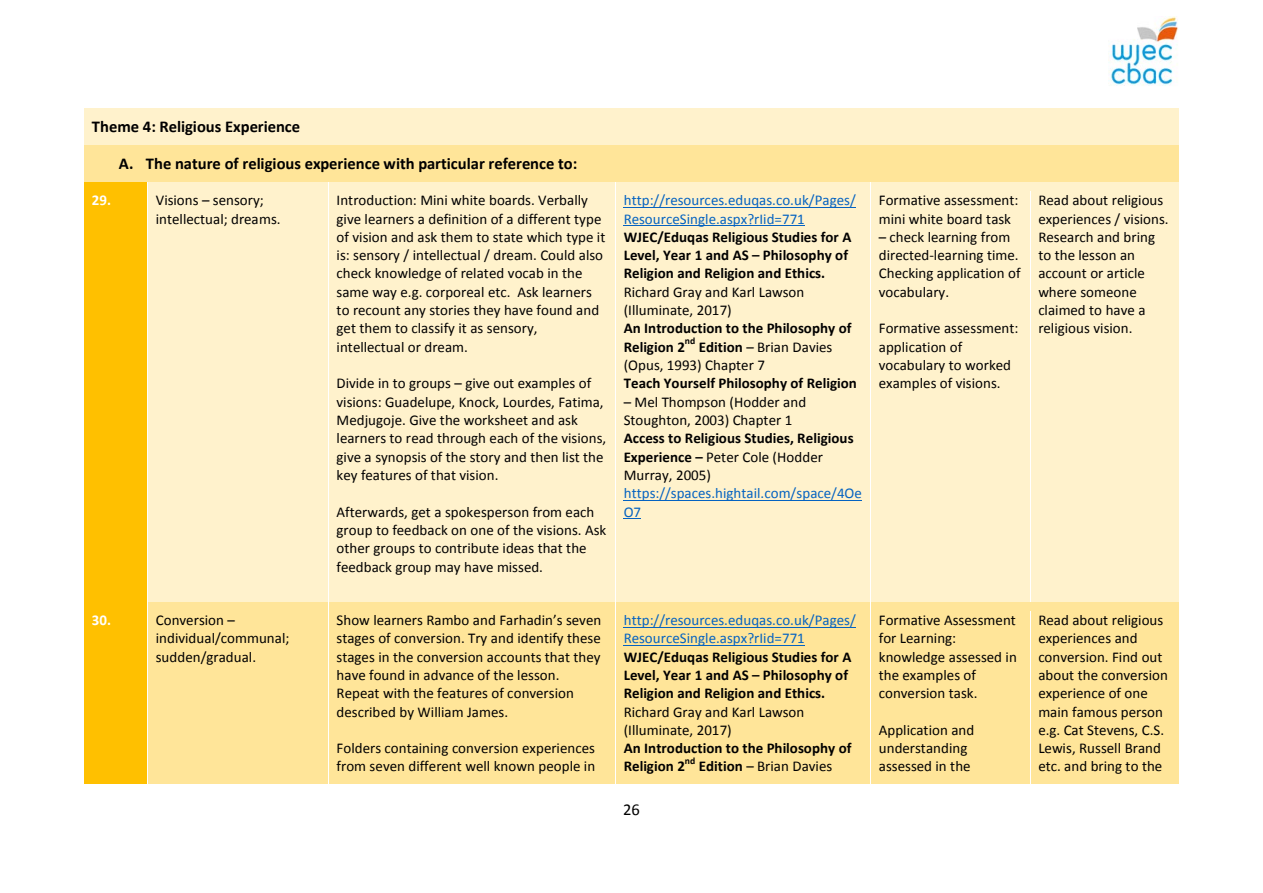
<style>
.page{position:relative;width:1263px;height:893px;background:#fff}
.page>*{position:absolute;margin:0;border:0;box-sizing:border-box;transform-origin:0 0}
.t1{font:700 16.5px "Calibri";letter-spacing:-.005em;color:#000}
.t2{font:16.5px "Calibri";color:#000}
.t3{font:15px/18.3px "Calibri";color:#000}
.t4{font:700 15px/18.3px "Calibri";letter-spacing:.005em;color:#000}
.t5{font:15px/18.3px "Calibri";color:#0563c1}
.t6{font:700 15px "Calibri";color:#fff}
.t7{font:700 9.75px "Calibri";color:#000}
.s1{font-weight:400}
.s2{font-weight:700}
</style>
<div class="page">
<img style="left:1108px;top:17px;width:70px;height:69px">
<div style="left:92px;top:117px;width:1079px;height:20px;background:#fff2cc"></div>
<div style="left:84px;top:109px;width:1095px;height:8px;background:#fff2cc"></div>
<div style="left:84px;top:137px;width:1095px;height:8px;background:#fff2cc"></div>
<div style="left:92px;top:154px;width:1079px;height:20px;background:#ffe599"></div>
<div style="left:84px;top:146px;width:1095px;height:8px;background:#ffe599"></div>
<div style="left:84px;top:174px;width:1095px;height:8px;background:#ffe599"></div>
<div style="left:84px;top:183px;width:63px;height:419px;background:#ffc000"></div>
<div style="left:148px;top:183px;width:180px;height:419px;background:#fff2cc"></div>
<div style="left:329px;top:183px;width:286px;height:419px;background:#fff2cc"></div>
<div style="left:616px;top:183px;width:254px;height:419px;background:#fff2cc"></div>
<hr style="left:624px;top:207px;width:232px;height:1px;background:#0563c1">
<hr style="left:624px;top:225px;width:181px;height:1px;background:#0563c1">
<hr style="left:624px;top:500px;width:238px;height:1px;background:#0563c1">
<svg style="left:624px;top:518px;width:17px;height:1px"></svg>
<div style="left:871px;top:183px;width:159px;height:419px;background:#fff2cc"></div>
<div style="left:1030px;top:183px;width:148px;height:419px;background:#fff2cc"></div>
<svg style="left:84px;top:108px;width:1px;height:66px"></svg>
<div style="left:1030px;top:183px;width:149px;height:8px;background:#fff2cc"></div>
<hr style="left:84px;top:191px;width:1px;height:411px;background:#fff">
<div style="left:1030px;top:594px;width:149px;height:8px;background:#fff2cc"></div>
<hr style="left:1030px;top:191px;width:1px;height:411px;background:#fff">
<div style="left:84px;top:603px;width:63px;height:181px;background:#ffc000"></div>
<div style="left:148px;top:603px;width:180px;height:181px;background:#ffe599"></div>
<div style="left:329px;top:603px;width:286px;height:181px;background:#ffe599"></div>
<div style="left:616px;top:603px;width:254px;height:181px;background:#ffe599"></div>
<hr style="left:624px;top:627px;width:232px;height:1px;background:#0563c1">
<hr style="left:624px;top:645px;width:181px;height:1px;background:#0563c1">
<div style="left:871px;top:603px;width:159px;height:181px;background:#ffe599"></div>
<div style="left:1030px;top:603px;width:148px;height:181px;background:#ffe599"></div>
<div style="left:1030px;top:603px;width:149px;height:8px;background:#ffe599"></div>
<hr style="left:84px;top:611px;width:1px;height:173px;background:#fff">
<div style="left:1030px;top:776px;width:149px;height:8px;background:#ffe599"></div>
<hr style="left:1030px;top:611px;width:1px;height:173px;background:#fff">
<p class="t1" style="left:92px;top:116px;width:210px">Theme 4: Religious Experience</p>
<p class="t1" style="left:119px;top:153px;width:460px">A. The nature of religious experience with particular reference to:</p>
<p class="t6" style="left:92px;top:191px;width:21px">29.</p>
<p class="t3" style="left:156px;top:191px;width:126px">Visions – sensory; intellectual; dreams.</p>
<p class="t3" style="left:337px;top:191px;width:270px">Introduction: Mini white boards. Verbally give learners a definition of a different type of vision and ask them to state which type it is: sensory / intellectual / dream. Could also check knowledge of related vocab in the same way e.g. corporeal etc. Ask learners to recount any stories they have found and get them to classify it as sensory, intellectual or dream.</p>
<p class="t3" style="left:337px;top:374px;width:271px">Divide in to groups – give out examples of visions: Guadelupe, Knock, Lourdes, Fatima, Medjugoje. Give the worksheet and ask learners to read through each of the visions, give a synopsis of the story and then list the key features of that vision.</p>
<p class="t3" style="left:337px;top:503px;width:271px">Afterwards, get a spokesperson from each group to feedback on one of the visions. Ask other groups to contribute ideas that the feedback group may have missed.</p>
<p class="t6" style="left:92px;top:610px;width:21px">30.</p>
<p class="t3" style="left:156px;top:611px;width:135px">Conversion – individual/communal; sudden/gradual.</p>
<p class="t3" style="left:337px;top:611px;width:266px;text-align:justify">Show learners Rambo and Farhadin’s seven stages of conversion. Try and identify these stages in the conversion accounts that they have found in advance of the lesson.</p>
<p class="t3" style="left:337px;top:684px;width:239px">Repeat with the features of conversion described by William James.</p>
<p class="t3" style="left:337px;top:739px;width:260px">Folders containing conversion experiences from seven different well known people in</p>
<p class="t5" style="left:624px;top:191px;width:234px">http://resources.eduqas.co.uk/Pages/<br>ResourceSingle.aspx?rIid=771</p>
<p class="t4" style="left:624px;top:228px;width:229px">WJEC/Eduqas Religious Studies for A<br>Level, Year 1 and AS – Philosophy of<br>Religion and Religion and Ethics.<br><span class="s1">Richard Gray and Karl Lawson (Illuminate, 2017)</span></p>
<p class="t4" style="left:624px;top:319px;width:229px">An Introduction to the Philosophy of<br>Religion 2</p>
<p class="t7" style="left:685px;top:335px;width:12px">nd</p>
<p class="t3" style="left:624px;top:338px;width:210px;text-indent:75px"><span class="s2">Edition</span> – Brian Davies (Opus, 1993) Chapter 7</p>
<p class="t4" style="left:624px;top:374px;width:235px">Teach Yourself Philosophy of Religion</p>
<p class="t3" style="left:624px;top:393px;width:184px">– Mel Thompson (Hodder and<br>Stoughton, 2003) Chapter 1</p>
<p class="t4" style="left:624px;top:429px;width:231px">Access to Religious Studies, Religious<br>Experience – <span class="s1">Peter Cole (Hodder<br>Murray, 2005)</span></p>
<p class="t5" style="left:624px;top:484px;width:240px">https://spaces.hightail.com/space/4Oe<br>O7</p>
<p class="t3" style="left:879px;top:191px;width:141px">Formative assessment: mini white board task</p>
<p class="t3" style="left:879px;top:228px;width:143px">– check learning from directed-learning time.<br>Checking application of vocabulary.</p>
<p class="t3" style="left:879px;top:319px;width:141px">Formative assessment: application of vocabulary to worked examples of visions.</p>
<p class="t5" style="left:624px;top:611px;width:234px">http://resources.eduqas.co.uk/Pages/<br>ResourceSingle.aspx?rIid=771</p>
<p class="t4" style="left:624px;top:648px;width:229px">WJEC/Eduqas Religious Studies for A<br>Level, Year 1 and AS – Philosophy of<br>Religion and Religion and Ethics.<br><span class="s1">Richard Gray and Karl Lawson (Illuminate, 2017)</span></p>
<p class="t4" style="left:624px;top:739px;width:229px">An Introduction to the Philosophy of<br>Religion 2</p>
<p class="t7" style="left:685px;top:754px;width:12px">nd</p>
<p class="t3" style="left:699px;top:757px;width:135px"><span class="s2">Edition</span> – Brian Davies</p>
<p class="t2" style="left:623px;top:799px;width:18px">26</p>
<p class="t3" style="left:879px;top:611px;width:139px">Formative Assessment for Learning: knowledge assessed in the examples of conversion task.</p>
<p class="t3" style="left:879px;top:721px;width:97px">Application and understanding assessed in the</p>
<p class="t3" style="left:1038px;top:191px;width:132px">Read about religious experiences / visions.<br>Research and bring to the lesson an account or article where someone claimed to have a religious vision.</p>
<p class="t3" style="left:1038px;top:611px;width:131px">Read about religious experiences and conversion. Find out about the conversion experience of one main famous person e.g. Cat Stevens, C.S.<br>Lewis, Russell Brand etc. and bring to the</p>
</div>
